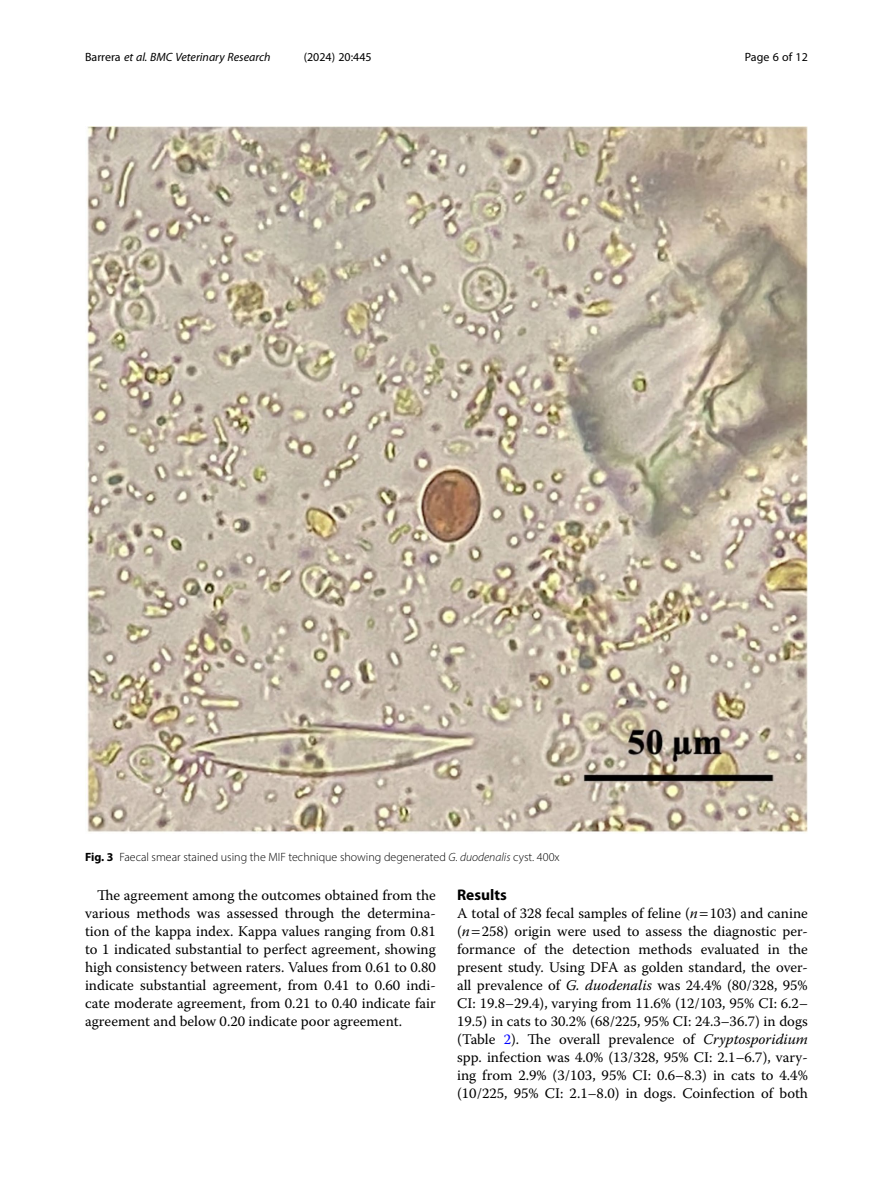
<style>
.page{position:relative;width:893px;height:1191px;background:#fff}
.page>*{position:absolute;margin:0;border:0;box-sizing:border-box;transform-origin:0 0}
.Head_1{font:700 15.45px "Myriad Pro";color:#000}
.Body_Text{font:14.7px/18px "Warnock Pro";color:#000;text-align:justify}
.Body_Text_Indent{font:14.7px/18px "Warnock Pro";color:#000;text-align:justify}
.Figure_Caption{font:300 12px "Myriad Pro";color:#000}
.t1{font:italic 12px "Myriad Pro";color:#000}
.t2{font:12px "Myriad Pro";color:#000}
.s1{font-style:normal}
.s2{font-weight:700}
.s3{font-style:italic}
.s4{color:#00f}
</style>
<div class="page">
<img style="left:87px;top:126px;width:721px;height:707px">
<p class="t1" style="left:85px;top:50px;width:187px"><span class="s1">Barrera</span> et al. BMC Veterinary Research</p>
<p class="t2" style="left:304px;top:50px;width:70px">(2024) 20:445</p>
<p class="t2" style="left:745px;top:50px;width:65px">Page 6 of 12</p>
<p class="Figure_Caption" style="left:85px;top:849px;width:476px"><span class="s2">Fig. 3</span> Faecal smear stained using the MIF technique showing degenerated <span class="s3">G. duodenalis</span> cyst. 400x</p>
<p class="Body_Text_Indent" style="left:85px;top:886px;width:352px;text-indent:12px">The agreement among the outcomes obtained from the various methods was assessed through the determina&shy;tion of the kappa index. Kappa values ranging from 0.81 to 1 indicated substantial to perfect agreement, showing high consistency between raters. Values from 0.61 to 0.80 indicate substantial agreement, from 0.41 to 0.60 indi&shy;cate moderate agreement, from 0.21 to 0.40 indicate fair agreement and below 0.20 indicate poor agreement.</p>
<p class="Head_1" style="left:457px;top:885px;width:51px">Results</p>
<p class="Body_Text" style="left:457px;top:904px;width:352px">A total of 328 fecal samples of feline (<span class="s3">n</span> 103) and canine (<span class="s3">n</span> 258) origin were used to assess the diagnostic per&shy;formance of the detection methods evaluated in the present study. Using DFA as golden standard, the over&shy;all prevalence of <span class="s3">G. duodenalis</span> was 24.4% (80/328, 95% CI: 19.8–29.4), varying from 11.6% (12/103, 95% CI: 6.2– 19.5) in cats to 30.2% (68/225, 95% CI: 24.3–36.7) in dogs (Table <span class="s4">2</span>). The overall prevalence of <span class="s3">Cryptosporidium </span>spp. infection was 4.0% (13/328, 95% CI: 2.1–6.7), vary&shy;ing from 2.9% (3/103, 95% CI: 0.6–8.3) in cats to 4.4% (10/225, 95% CI: 2.1–8.0) in dogs. Coinfection of both</p>
</div>
